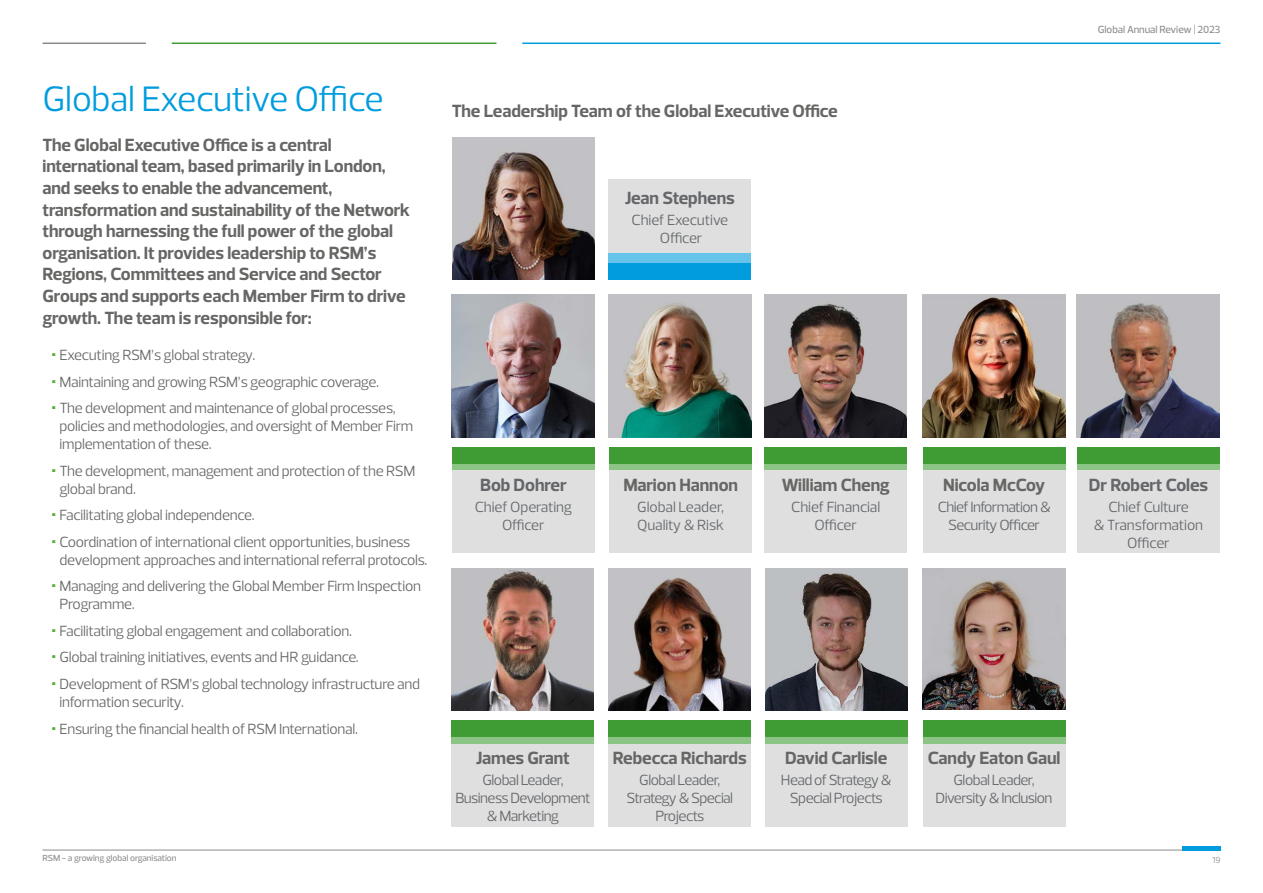
<style>
.page{position:relative;width:1263px;height:893px;background:#fff}
.page>*{position:absolute;margin:0;border:0;box-sizing:border-box;transform-origin:0 0}
.t1{font:36px "Prelo";letter-spacing:-.015em;color:#009cde}
.t2{font:700 18px/21.6px "Prelo";letter-spacing:-.005em;color:#666665}
.t3{font:700 18px "Prelo";letter-spacing:-.005em;color:#64666a}
.t4{font:15px/26.5px "Prelo";letter-spacing:-.015em;color:#666665}
.t5{font:15px/18px "Prelo";letter-spacing:-.035em;color:#63666a;text-align:center}
.t6{font:15px/18px "Prelo";letter-spacing:-.015em;color:#63666a;text-align:center}
.t7{font:15px/18px "Prelo";letter-spacing:-.01em;color:#63666a;text-align:center}
.t8{font:15px/18px "Prelo";letter-spacing:-.005em;color:#63666a;text-align:center}
.t9{font:500 10.5px "Prelo";letter-spacing:-.01em;color:#8c8c8b}
.t10{font:500 9px "Prelo";letter-spacing:-.015em;color:#8c8c8b}
.t11{font:9px "Prelo";color:#8c8c8b}
</style>
<div class="page">
<hr style="left:43px;top:850px;width:1139px;height:1px;background:#8c8c8b">
<hr style="left:1182px;top:846px;width:38px;height:4px;background:#009cde">
<hr style="left:43px;top:43px;width:103px;height:1px;background:#888b8d">
<hr style="left:172px;top:43px;width:324px;height:1px;background:#3f9c35">
<hr style="left:522px;top:43px;width:698px;height:1px;background:#009cde">
<img style="left:452px;top:137px;width:143px;height:143px">
<img style="left:452px;top:295px;width:142px;height:142px">
<img style="left:609px;top:295px;width:142px;height:142px">
<img style="left:1077px;top:295px;width:142px;height:142px">
<img style="left:764px;top:295px;width:143px;height:142px">
<img style="left:451px;top:568px;width:143px;height:142px">
<img style="left:923px;top:295px;width:142px;height:142px">
<img style="left:608px;top:568px;width:143px;height:142px">
<img style="left:765px;top:568px;width:143px;height:142px">
<img style="left:923px;top:568px;width:142px;height:142px">
<div style="left:608px;top:180px;width:143px;height:99px;background:#dfdfdf"></div>
<div style="left:608px;top:253px;width:143px;height:20px;background:#66c4eb"></div>
<div style="left:609px;top:263px;width:142px;height:17px;background:#009cde"></div>
<div style="left:452px;top:466px;width:143px;height:87px;background:#dfdfdf"></div>
<div style="left:452px;top:450px;width:143px;height:20px;background:linear-gradient(to right,#8cc486,#8cc486)"></div>
<div style="left:452px;top:447px;width:143px;height:16px;background:#3f9c35"></div>
<div style="left:609px;top:466px;width:142px;height:87px;background:#dfdfdf"></div>
<div style="left:609px;top:450px;width:142px;height:20px;background:linear-gradient(to right,#8cc486,#8cc486)"></div>
<div style="left:609px;top:447px;width:142px;height:16px;background:#3f9c35"></div>
<div style="left:765px;top:466px;width:142px;height:87px;background:#dfdfdf"></div>
<div style="left:765px;top:450px;width:142px;height:20px;background:linear-gradient(to right,#8cc486,#8cc486)"></div>
<div style="left:765px;top:447px;width:142px;height:16px;background:#3f9c35"></div>
<div style="left:1077px;top:463px;width:142px;height:90px;background:#dfdfdf"></div>
<div style="left:1077px;top:450px;width:142px;height:20px;background:linear-gradient(to right,#8cc486,#8cc486)"></div>
<div style="left:1077px;top:447px;width:142px;height:16px;background:#3f9c35"></div>
<div style="left:451px;top:740px;width:143px;height:86px;background:#dfdfdf"></div>
<div style="left:451px;top:723px;width:143px;height:20px;background:#8cc486"></div>
<div style="left:451px;top:720px;width:143px;height:17px;background:#3f9c35"></div>
<div style="left:923px;top:466px;width:142px;height:87px;background:#dfdfdf"></div>
<div style="left:923px;top:450px;width:142px;height:20px;background:linear-gradient(to right,#8cc486,#8cc486)"></div>
<div style="left:923px;top:447px;width:142px;height:16px;background:#3f9c35"></div>
<div style="left:608px;top:740px;width:143px;height:86px;background:#dfdfdf"></div>
<div style="left:608px;top:723px;width:143px;height:20px;background:#8cc486"></div>
<div style="left:608px;top:720px;width:143px;height:17px;background:#3f9c35"></div>
<div style="left:765px;top:740px;width:143px;height:86px;background:#dfdfdf"></div>
<div style="left:765px;top:723px;width:143px;height:20px;background:#8cc486"></div>
<div style="left:765px;top:720px;width:143px;height:17px;background:#3f9c35"></div>
<div style="left:923px;top:740px;width:142px;height:86px;background:#dfdfdf"></div>
<div style="left:923px;top:723px;width:142px;height:20px;background:#8cc486"></div>
<div style="left:923px;top:720px;width:142px;height:17px;background:#3f9c35"></div>
<h1 class="t1" style="left:43px;top:79px;width:342px">Global Executive Office</h1>
<p class="t2" style="left:43px;top:134px;width:369px">The Global Executive Office is a central international team, based primarily in London, and seeks to enable the advancement, transformation and sustainability of the Network through harnessing the full power of the global organisation. It provides leadership to RSM’s Regions, Committees and Service and Sector Groups and supports each Member Firm to drive growth. The team is responsible for:</p>
<p class="t4" style="left:60px;top:342px;width:338px">Executing RSM’s global strategy.<br>Maintaining and growing RSM’s geographic coverage.<br>The development and maintenance of global processes,</p>
<p class="t4" style="left:60px;top:417px;width:355px;line-height:18px">policies and methodologies, and oversight of Member Firm implementation of these.</p>
<p class="t4" style="left:60px;top:462px;width:357px;line-height:18px">The development, management and protection of the RSM global brand.</p>
<p class="t4" style="left:60px;top:502px;width:352px">Facilitating global independence.<br>Coordination of international client opportunities, business</p>
<p class="t4" style="left:60px;top:546px;width:369px">development approaches and international referral protocols.<br>Managing and delivering the Global Member Firm Inspection</p>
<p class="t4" style="left:60px;top:591px;width:362px">Programme.<br>Facilitating global engagement and collaboration.<br>Global training initiatives, events and HR guidance.<br>Development of RSM’s global technology infrastructure and</p>
<p class="t4" style="left:60px;top:688px;width:300px">information security.<br>Ensuring the financial health of RSM International.</p>
<p class="t10" style="left:43px;top:853px;width:136px">RSM - a growing global organisation</p>
<p class="t2" style="left:452px;top:100px;width:387px">The Leadership Team of the Global Executive Office</p>
<p class="t3" style="left:625px;top:188px;width:111px">Jean Stephens</p>
<p class="t6" style="left:632px;top:211px;width:98px">Chief Executive<br>Officer</p>
<p class="t3" style="left:480px;top:475px;width:88px">Bob Dohrer</p>
<p class="t7" style="left:475px;top:498px;width:99px">Chief Operating<br>Officer</p>
<p class="t2" style="left:623px;top:474px;width:116px">Marion Hannon</p>
<p class="t7" style="left:637px;top:498px;width:88px;text-align:left">Global Leader,<br>Quality &amp; Risk</p>
<p class="t2" style="left:782px;top:474px;width:110px">William Cheng</p>
<p class="t8" style="left:791px;top:498px;width:90px">Chief Financial<br>Officer</p>
<p class="t2" style="left:476px;top:747px;width:95px">James Grant</p>
<p class="t5" style="left:455px;top:771px;width:137px">Global Leader,<br>Business Development &amp; Marketing</p>
<p class="t2" style="left:613px;top:747px;width:135px">Rebecca Richards</p>
<p class="t5" style="left:626px;top:771px;width:108px">Global Leader,<br>Strategy &amp; Special<br>Projects</p>
<p class="t2" style="left:785px;top:747px;width:104px">David Carlisle</p>
<p class="t5" style="left:781px;top:771px;width:112px">Head of Strategy &amp;<br>Special Projects</p>
<p class="t9" style="left:1098px;top:24px;width:124px">Global Annual Review | 2023</p>
<p class="t2" style="left:943px;top:474px;width:104px">Nicola McCoy</p>
<p class="t5" style="left:938px;top:498px;width:114px">Chief Information &amp;<br>Security Officer</p>
<p class="t3" style="left:1089px;top:475px;width:121px">Dr Robert Coles</p>
<p class="t6" style="left:1094px;top:498px;width:111px">Chief Culture<br>&amp; Transformation<br>Officer</p>
<p class="t2" style="left:928px;top:747px;width:134px">Candy Eaton Gaul</p>
<p class="t5" style="left:936px;top:771px;width:118px">Global Leader,<br>Diversity &amp; Inclusion</p>
<p class="t11" style="left:1212px;top:854px;width:10px">19</p>
</div>
